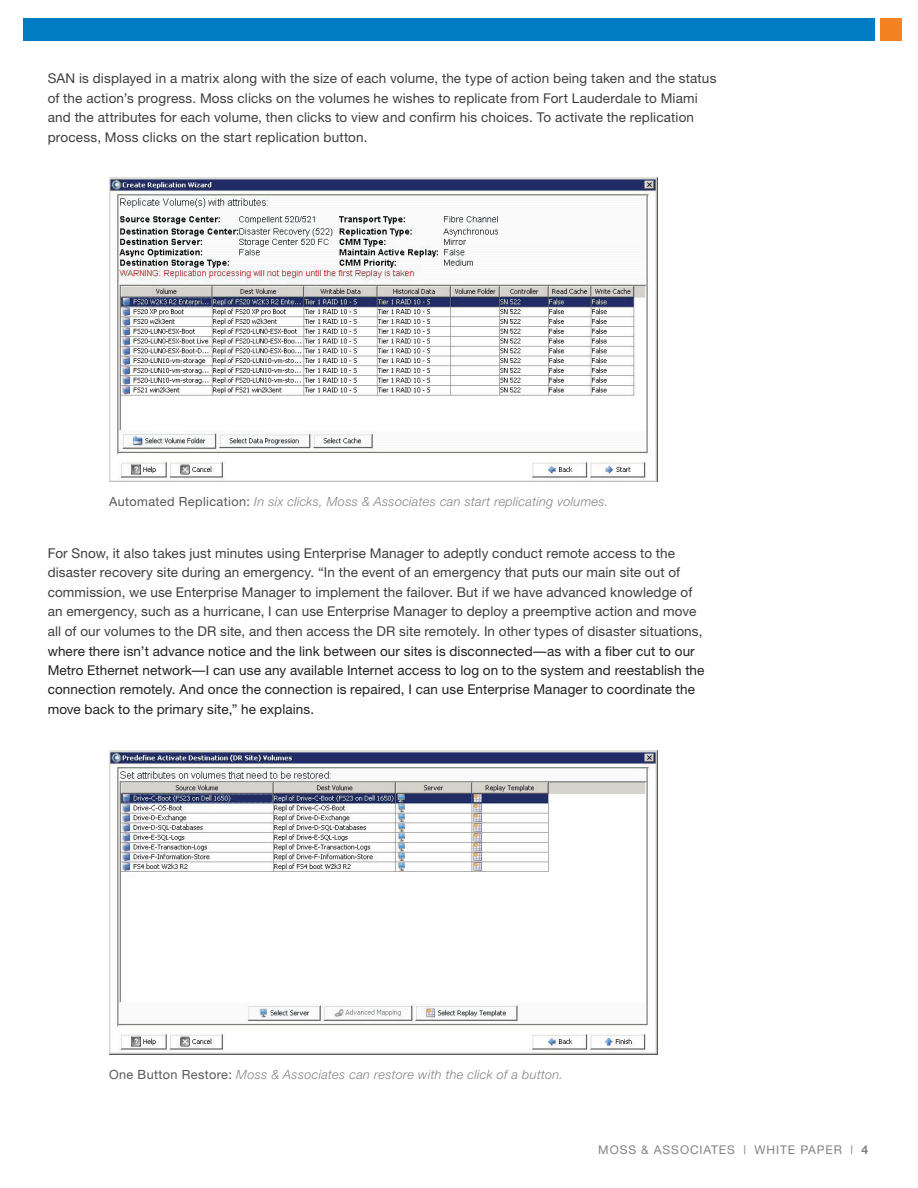
<style>
.page{position:relative;width:918px;height:1188px;background:#fff}
.page>*{position:absolute;margin:0;border:0;box-sizing:border-box;transform-origin:0 0}
.t1{font:13.5px/19.5px "Helvetica Neue";letter-spacing:.01em;color:#3e3e3f}
.t2{font:13.5px/19.5px "Helvetica Neue";letter-spacing:.01em;color:#231f20}
.t3{font:italic 300 12.6px "Helvetica Neue";letter-spacing:.025em;color:#808285}
.t4{font:12px "Helvetica Neue";letter-spacing:.075em;color:#808285}
.s1{font-weight:400;font-style:normal;color:#57585a}
.s2{font-weight:700}
</style>
<div class="page">
<img style="left:109px;top:177px;width:548px;height:305px">
<img style="left:109px;top:750px;width:548px;height:305px">
<div style="left:24px;top:18px;width:851px;height:22px;background:#007cc2"></div>
<div style="left:880px;top:18px;width:22px;height:22px;background:#f58220"></div>
<p class="t1" style="left:48px;top:70px;width:670px">SAN is displayed in a matrix along with the size of each volume, the type of action being taken and the status of the action’s progress. Moss clicks on the volumes he wishes to replicate from Fort Lauderdale to Miami and the attributes for each volume, then clicks to view and confirm his choices. To activate the replication process, Moss clicks on the start replication button.</p>
<p class="t3" style="left:109px;top:497px;width:501px"><span class="s1">Automated Replication:</span> In six clicks, Moss &amp; Associates can start replicating volumes.</p>
<p class="t1" style="left:48px;top:545px;width:656px">For Snow, it also takes just minutes using Enterprise Manager to adeptly conduct remote access to the disaster recovery site during an emergency. “In the event of an emergency that puts our main site out of commission, we use Enterprise Manager to implement the failover. But if we have advanced knowledge of an emergency, such as a hurricane, I can use Enterprise Manager to deploy a preemptive action and move all of our volumes to the DR site, and then access the DR site remotely. In other types of disaster situations,</p>
<p class="t2" style="left:48px;top:642px;width:658px">where there isn’t advance notice and the link between our sites is disconnected—as with a fiber cut to our Metro Ethernet network—I can use any available Internet access to log on to the system and reestablish the connection remotely. And once the connection is repaired, I can use Enterprise Manager to coordinate the move back to the primary site,” he explains.</p>
<p class="t3" style="left:109px;top:1070px;width:456px"><span class="s1">One Button Restore:</span> Moss &amp; Associates can restore with the click of a button.</p>
<p class="t4" style="left:598px;top:1145px;width:271px">MOSS &amp; ASSOCIATES | WHITE PAPER | <span class="s2">4</span></p>
</div>
